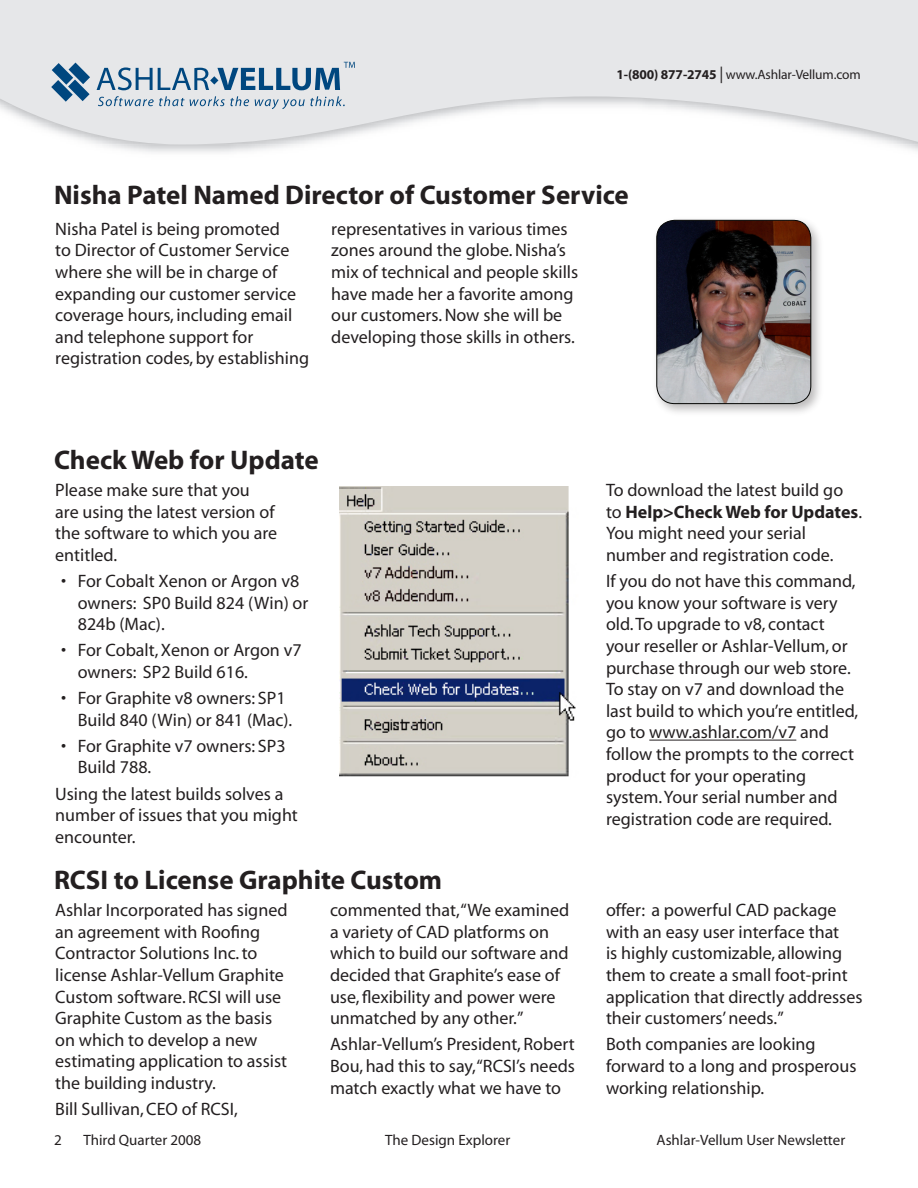
<style>
.page{position:relative;width:918px;height:1188px;background:#fff}
.page>*{position:absolute;margin:0;border:0;box-sizing:border-box;transform-origin:0 0}
.t1{font:700 27px "Myriad";color:#231f20}
.t2{font:21px "Myriad";letter-spacing:-.02em;color:#231f20}
.t3{font:18px/21.6px "Myriad";color:#231f20}
.t4{font:15px "Myriad";color:#231f20}
.t5{font:13.5px "Myriad";letter-spacing:-.01em;color:#231f20}
.s1{font-weight:700}
.s2{font-size:16.5px}
</style>
<div class="page">
<svg style="left:0;top:0;width:918px;height:149px;fill:#e6e7e9"></svg>
<svg style="left:98px;top:96px;width:151px;height:10px;background:#b3c3d1"></svg>
<svg style="left:255px;top:96px;width:90px;height:13px"></svg>
<svg style="left:51px;top:63px;width:39px;height:39px;background:#6a91b0"></svg>
<svg style="left:97px;top:62px;width:258px;height:28px;background:#9fb5c8"></svg>
<div style="left:652px;top:215px;width:173px;height:203px;background:#231f20;opacity:.3"></div>
<img style="left:657px;top:220px;width:154px;height:184px;border-radius:18px">
<div style="left:656px;top:220px;width:155px;height:184px;border:1px solid #040503;border-radius:18px"></div>
<hr style="left:649px;top:740px;width:147px;height:1px;background:#231f20">
<img style="left:339px;top:486px;width:237px;height:291px">
<p class="t5" style="left:616px;top:68px;width:246px"><span class="s1">1-(800) 877-2745</span> <span class="s2">|</span> www.Ashlar-Vellum.com</p>
<p class="t1" style="left:54px;top:181px;width:576px">Nisha Patel Named Director of Customer Service</p>
<p class="t3" style="left:55px;top:219px;width:255px">Nisha Patel is being promoted<br>to Director of Customer Service where she will be in charge of expanding our customer service coverage hours, including email and telephone support for registration codes, by establishing</p>
<p class="t3" style="left:331px;top:219px;width:248px">representatives in various times zones around the globe. Nisha’s mix of technical and people skills have made her a favorite among our customers. Now she will be developing those skills in others.</p>
<p class="t1" style="left:54px;top:446px;width:266px">Check Web for Update</p>
<p class="t3" style="left:55px;top:480px;width:223px">Please make sure that you are using the latest version of the software to which you are entitled.</p>
<p class="t3" style="left:78px;top:571px;width:232px;text-indent:-16px">• For Cobalt Xenon or Argon v8 owners: SP0 Build 824 (Win) or<br>824b (Mac).</p>
<p class="t3" style="left:78px;top:640px;width:225px;text-indent:-16px">• For Cobalt, Xenon or Argon v7 owners: SP2 Build 616.</p>
<p class="t3" style="left:78px;top:688px;width:216px;text-indent:-16px">• For Graphite v8 owners: SP1<br>Build 840 (Win) or 841 (Mac).</p>
<p class="t3" style="left:78px;top:736px;width:209px;text-indent:-16px">• For Graphite v7 owners: SP3<br>Build 788.</p>
<p class="t3" style="left:55px;top:783px;width:244px">Using the latest builds solves a number of issues that you might encounter.</p>
<p class="t1" style="left:54px;top:866px;width:390px">RCSI to License Graphite Custom</p>
<p class="t3" style="left:55px;top:900px;width:234px">Ashlar Incorporated has signed an agreement with Roofing<br>Contractor Solutions Inc. to license Ashlar-Vellum Graphite<br>Custom software. RCSI will use<br>Graphite Custom as the basis on which to develop a new estimating application to assist the building industry.</p>
<p class="t3" style="left:55px;top:1099px;width:184px">Bill Sullivan, CEO of RCSI,</p>
<p class="t3" style="left:330px;top:900px;width:241px">commented that, “We examined a variety of CAD platforms on which to build our software and decided that Graphite’s ease of use, flexibility and power were unmatched by any other.”</p>
<p class="t3" style="left:330px;top:1034px;width:246px;text-align:justify">Ashlar-Vellum’s President, Robert Bou, had this to say, “RCSI’s needs match exactly what we have to</p>
<p class="t3" style="left:606px;top:480px;width:258px">To download the latest build go to <span class="s1">Help&gt;Check Web for Updates</span>.<br>You might need your serial number and registration code.</p>
<p class="t3" style="left:606px;top:571px;width:254px">If you do not have this command, you know your software is very old. To upgrade to v8, contact your reseller or Ashlar-Vellum, or purchase through our web store.<br>To stay on v7 and download the last build to which you’re entitled, go to www.ashlar.com/v7 and follow the prompts to the correct product for your operating system. Your serial number and registration code are required.</p>
<p class="t3" style="left:606px;top:900px;width:258px">offer: a powerful CAD package with an easy user interface that<br>is highly customizable, allowing them to create a small foot-print application that directly addresses their customers’ needs.”</p>
<p class="t3" style="left:606px;top:1034px;width:252px">Both companies are looking forward to a long and prosperous working relationship.</p>
<p class="t2" style="left:117px;top:1131px;width:170px">Powered by <span class="s1">Vellum</span></p>
<p class="t4" style="left:54px;top:1133px;width:9px">2</p>
<p class="t4" style="left:83px;top:1133px;width:120px">Third Quarter 2008</p>
<p class="t4" style="left:385px;top:1133px;width:127px">The Design Explorer</p>
<p class="t4" style="left:657px;top:1133px;width:190px">Ashlar-Vellum User Newsletter</p>
</div>
